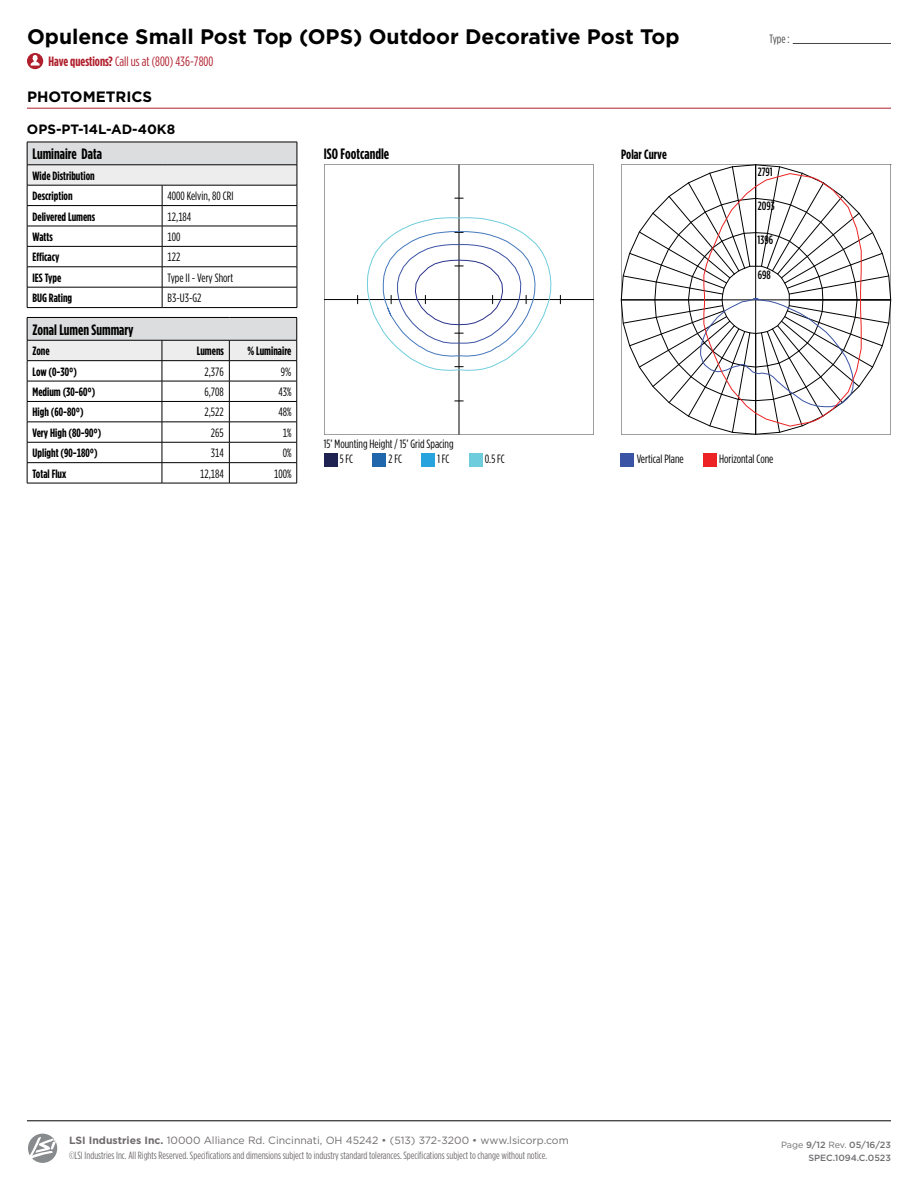
<style>
.page{position:relative;width:918px;height:1188px;background:#fff}
.page>*{position:absolute;margin:0;border:0;box-sizing:border-box;transform-origin:0 0}
.t1{font:700 21px "Gotham";color:#000}
.t2{font:700 15px "Gotham Condensed";color:#000}
.t3{font:700 15px "Gotham";color:#000}
.t4{font:13.5px "Gotham Condensed";color:#b01f2c}
.t5{font:700 13.5px "Gotham";color:#000}
.t6{font:700 13.5px "Gotham Condensed";color:#000}
.t7{font:12px/15px "Gotham Condensed";color:#000}
.t8{font:700 12px/20.4px "Gotham Condensed";color:#000}
.t9{font:500 12px "Gotham Condensed";color:#010101}
.t10{font:12px "Gotham Condensed";color:#474748}
.t11{font:10.5px "Gotham Condensed";color:#706c6d}
.t12{font:10.5px "Gotham";color:#706c6d}
.t13{font:500 9px/13.5px "Gotham";color:#6d6e71;text-align:right}
.s1{font-weight:700}
.s2{font-weight:400}
</style>
<div class="page">
<svg style="left:28px;top:1134px;width:29px;height:29px"></svg>
<hr style="left:27px;top:1121px;width:864px;height:1px;background:#000">
<hr style="left:27px;top:108px;width:864px;height:1px;background:#b12028">
<svg style="left:27px;top:53px;width:16px;height:16px"></svg>
<hr style="left:793px;top:43px;width:98px;height:1px;background:#474748">
<svg style="left:324px;top:165px;width:270px;height:270px"></svg>
<hr style="left:459px;top:165px;width:1px;height:270px;background:#010101">
<hr style="left:324px;top:299px;width:270px;height:1px;background:#010101">
<div style="left:324px;top:453px;width:13px;height:13px;background:#1e2352"></div>
<div style="left:373px;top:453px;width:13px;height:13px;background:#1f66ad"></div>
<div style="left:422px;top:453px;width:13px;height:13px;background:#29a3dd"></div>
<div style="left:469px;top:453px;width:14px;height:13px;background:#6fccdd"></div>
<div style="left:621px;top:453px;width:13px;height:13px;background:#3a53a4"></div>
<div style="left:703px;top:453px;width:14px;height:13px;background:#ed2224"></div>
<svg style="left:367px;top:217px;width:185px;height:154px"></svg>
<svg style="left:621px;top:165px;width:270px;height:269px"></svg>
<div style="left:27px;top:142px;width:270px;height:23px;background:#dcddde"></div>
<div style="left:27px;top:165px;width:270px;height:20px;background:#ededee"></div>
<hr style="left:162px;top:185px;width:135px;height:1px;background:#000">
<hr style="left:162px;top:205px;width:135px;height:1px;background:#000">
<hr style="left:162px;top:226px;width:135px;height:1px;background:#000">
<hr style="left:162px;top:246px;width:135px;height:1px;background:#000">
<hr style="left:162px;top:267px;width:135px;height:1px;background:#000">
<hr style="left:162px;top:287px;width:135px;height:1px;background:#000">
<svg style="left:162px;top:185px;width:1px;height:122px"></svg>
<hr style="left:162px;top:307px;width:135px;height:1px;background:#000">
<hr style="left:27px;top:142px;width:135px;height:1px;background:#000">
<hr style="left:162px;top:142px;width:135px;height:1px;background:#000">
<svg style="left:297px;top:142px;width:1px;height:165px"></svg>
<hr style="left:27px;top:205px;width:135px;height:1px;background:#000">
<hr style="left:27px;top:226px;width:135px;height:1px;background:#000">
<hr style="left:27px;top:246px;width:135px;height:1px;background:#000">
<hr style="left:27px;top:267px;width:135px;height:1px;background:#000">
<hr style="left:27px;top:287px;width:135px;height:1px;background:#000">
<hr style="left:27px;top:307px;width:135px;height:1px;background:#000">
<svg style="left:27px;top:142px;width:1px;height:165px"></svg>
<hr style="left:27px;top:165px;width:135px;height:1px;background:#000">
<hr style="left:162px;top:165px;width:135px;height:1px;background:#000">
<hr style="left:27px;top:185px;width:135px;height:1px;background:#000">
<hr style="left:162px;top:483px;width:67px;height:1px;background:#000">
<hr style="left:229px;top:483px;width:68px;height:1px;background:#000">
<hr style="left:27px;top:317px;width:135px;height:1px;background:#000">
<hr style="left:162px;top:317px;width:67px;height:1px;background:#000">
<hr style="left:229px;top:317px;width:68px;height:1px;background:#000">
<hr style="left:27px;top:483px;width:135px;height:1px;background:#000">
<svg style="left:27px;top:318px;width:271px;height:165px"></svg>
<hr style="left:27px;top:360px;width:135px;height:1px;background:#000">
<h1 class="t1" style="left:27px;top:22px;width:654px">Opulence Small Post Top (OPS) Outdoor Decorative Post Top</h1>
<p class="t4" style="left:49px;top:53px;width:166px"><span class="s1">Have questions?</span> Call us at (800) 436-7800</p>
<p class="t3" style="left:27px;top:87px;width:127px">PHOTOMETRICS</p>
<p class="t5" style="left:27px;top:120px;width:150px">OPS-PT-14L-AD-40K8</p>
<p class="t10" style="left:770px;top:32px;width:22px">Type :</p>
<p class="t2" style="left:33px;top:145px;width:71px">Luminaire Data</p>
<p class="t2" style="left:324px;top:145px;width:67px">ISO Footcandle</p>
<p class="t6" style="left:621px;top:147px;width:47px">Polar Curve</p>
<p class="t8" style="left:33px;top:165px;width:64px">Wide Distribution<br>Description</p>
<p class="t9" style="left:758px;top:165px;width:17px">2791</p>
<p class="t7" style="left:168px;top:188px;width:67px">4000 Kelvin, 80 CRI</p>
<p class="t9" style="left:758px;top:199px;width:18px">2093</p>
<p class="t8" style="left:33px;top:206px;width:64px">Delivered Lumens</p>
<p class="t7" style="left:168px;top:209px;width:25px">12,184</p>
<p class="t8" style="left:33px;top:227px;width:22px">Watts</p>
<p class="t7" style="left:168px;top:229px;width:14px">100</p>
<p class="t8" style="left:33px;top:247px;width:28px">Efficacy</p>
<p class="t7" style="left:168px;top:250px;width:14px">122</p>
<p class="t8" style="left:33px;top:267px;width:30px">IES Type</p>
<p class="t7" style="left:168px;top:270px;width:67px">Type II - Very Short</p>
<p class="t8" style="left:33px;top:288px;width:41px">BUG Rating</p>
<p class="t7" style="left:168px;top:290px;width:36px">B3-U3-G2</p>
<p class="t2" style="left:33px;top:321px;width:103px">Zonal Lumen Summary</p>
<p class="t8" style="left:33px;top:341px;width:19px">Zone</p>
<p class="t8" style="left:197px;top:341px;width:29px">Lumens</p>
<p class="t8" style="left:247px;top:341px;width:46px">% Luminaire</p>
<p class="t8" style="left:33px;top:361px;width:46px">Low (0-30°)</p>
<p class="t7" style="left:205px;top:364px;width:21px">2,376</p>
<p class="t7" style="left:281px;top:364px;width:12px">9%</p>
<p class="t8" style="left:33px;top:382px;width:65px">Medium (30-60°)</p>
<p class="t7" style="left:205px;top:384px;width:21px">6,708</p>
<p class="t7" style="left:278px;top:384px;width:14px">43%</p>
<p class="t8" style="left:33px;top:402px;width:53px">High (60-80°)</p>
<p class="t7" style="left:205px;top:405px;width:21px">2,522</p>
<p class="t7" style="left:278px;top:405px;width:14px">48%</p>
<p class="t8" style="left:33px;top:422px;width:70px">Very High (80-90°)</p>
<p class="t7" style="left:211px;top:425px;width:14px">265</p>
<p class="t7" style="left:283px;top:425px;width:10px">1%</p>
<p class="t8" style="left:33px;top:443px;width:67px">Uplight (90-180°)</p>
<p class="t7" style="left:211px;top:445px;width:14px">314</p>
<p class="t7" style="left:283px;top:445px;width:10px">0%</p>
<p class="t8" style="left:33px;top:463px;width:35px">Total Flux</p>
<p class="t7" style="left:200px;top:466px;width:25px">12,184</p>
<p class="t7" style="left:274px;top:466px;width:19px">100%</p>
<p class="t9" style="left:758px;top:233px;width:17px">1396</p>
<p class="t9" style="left:758px;top:268px;width:15px">698</p>
<p class="t7" style="left:340px;top:437px;width:116px;text-indent:-16px">15’ Mounting Height / 15’ Grid Spacing<br>5 FC</p>
<p class="t7" style="left:389px;top:452px;width:15px">2 FC</p>
<p class="t7" style="left:437px;top:452px;width:14px">1 FC</p>
<p class="t7" style="left:485px;top:452px;width:21px">0.5 FC</p>
<p class="t7" style="left:637px;top:452px;width:49px">Vertical Plane</p>
<p class="t7" style="left:719px;top:452px;width:56px">Horizontal Cone</p>
<p class="t12" style="left:69px;top:1134px;width:501px"><span class="s1">LSI Industries Inc.</span> 10000 Alliance Rd. Cincinnati, OH 45242 • (513) 372-3200 • www.lsicorp.com</p>
<p class="t11" style="left:69px;top:1150px;width:480px">©LSI Industries Inc. All Rights Reserved. Specifications and dimensions subject to industry standard tolerances. Specifications subject to change without notice.</p>
<p class="t13" style="left:781px;top:1137px;width:111px"><span class="s2">Page</span> 9/12 <span class="s2">Rev.</span> 05/16/23<br>SPEC.1094.C.0523</p>
</div>
